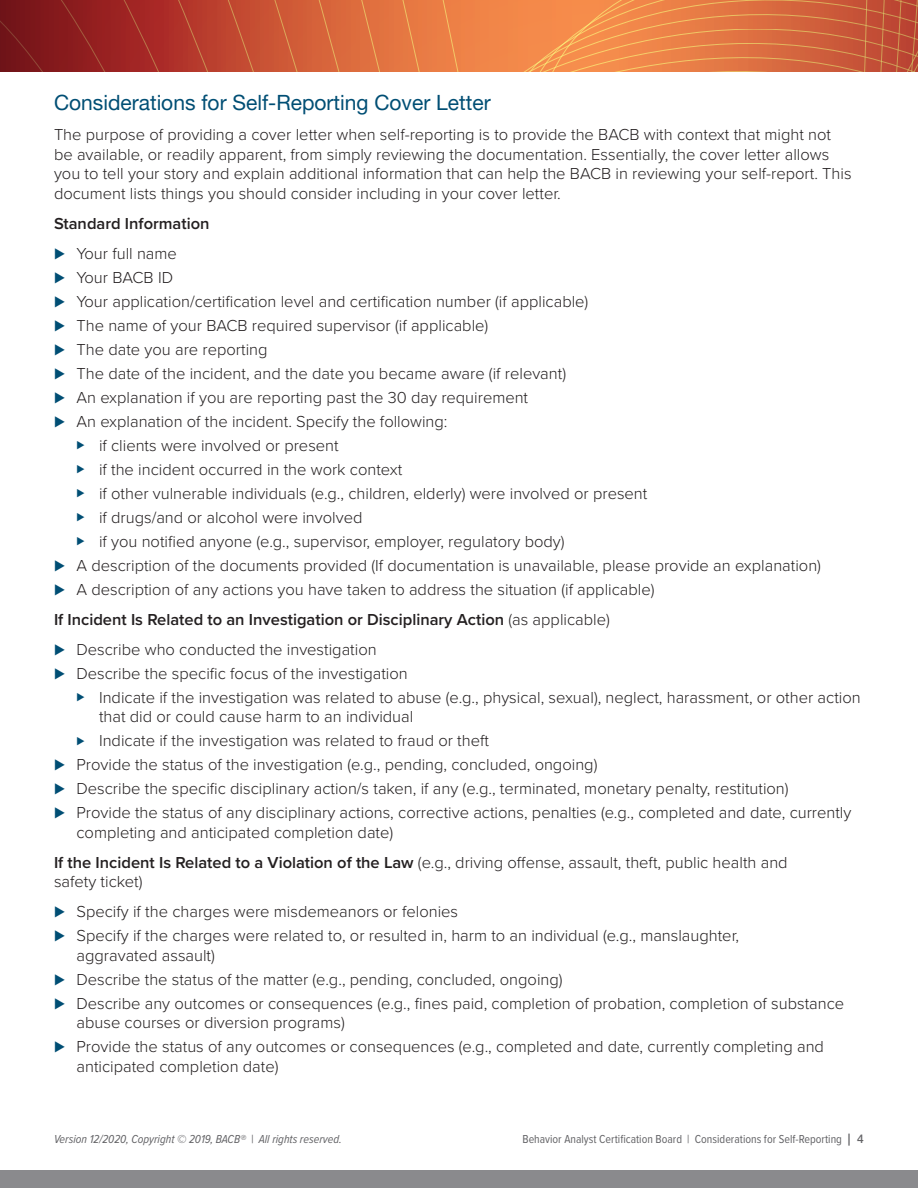
<style>
.page{position:relative;width:918px;height:1188px;background:#fff}
.page>*{position:absolute;margin:0;border:0;box-sizing:border-box;transform-origin:0 0}
.Section_Header{font:21px "Helvetica Neue LT Pro";color:#004e74}
.Body_Text{font:300 16.5px/19.5px "Proxima Nova";color:#231f20}
.Body_Text-2{font:600 16.5px "Proxima Nova";color:#231f20}
.t1{font:12px "Proxima Nova Cond";color:#636366}
.t2{font:italic 12px "Proxima Nova Cond";color:#636366}
.s1{font-size:18px;color:#004e74}
.s2{font-size:13.5px;color:#004e74}
.s3{font-weight:300}
.s4{font-weight:600}
.s5{font-family:"Helvetica Neue LT Pro";font-weight:500}
</style>
<div class="page">
<svg style="left:0;top:0;width:918px;height:72px;background:#ce603a"></svg>
<div style="left:0;top:1171px;width:918px;height:17px;background:#8a8a8d"></div>
<p class="Section_Header" style="left:54px;top:90px;width:438px">Considerations for Self-Reporting Cover Letter</p>
<p class="Body_Text" style="left:54px;top:124px;width:799px">The purpose of providing a cover letter when self-reporting is to provide the BACB with context that might not be available, or readily apparent, from simply reviewing the documentation. Essentially, the cover letter allows you to tell your story and explain additional information that can help the BACB in reviewing your self-report. This document lists things you should consider including in your cover letter.</p>
<p class="Body_Text-2" style="left:54px;top:211px;width:157px">Standard Information</p>
<p class="Body_Text" style="left:54px;top:243px;width:124px"><span class="s1">⊲</span> Your full name</p>
<p class="Body_Text" style="left:54px;top:267px;width:121px"><span class="s1">⊲</span> Your BACB ID</p>
<p class="Body_Text" style="left:54px;top:291px;width:536px"><span class="s1">⊲</span> Your application/certification level and certification number (if applicable)</p>
<p class="Body_Text" style="left:54px;top:315px;width:436px"><span class="s1">⊲</span> The name of your BACB required supervisor (if applicable)</p>
<p class="Body_Text" style="left:54px;top:339px;width:215px"><span class="s1">⊲</span> The date you are reporting</p>
<p class="Body_Text" style="left:54px;top:363px;width:514px"><span class="s1">⊲</span> The date of the incident, and the date you became aware (if relevant)</p>
<p class="Body_Text" style="left:54px;top:387px;width:476px"><span class="s1">⊲</span> An explanation if you are reporting past the 30 day requirement</p>
<p class="Body_Text" style="left:54px;top:411px;width:395px"><span class="s1">⊲</span> An explanation of the incident. Specify the following:</p>
<p class="Body_Text" style="left:76px;top:435px;width:264px"><span class="s2">⊲</span> if clients were involved or present</p>
<p class="Body_Text" style="left:76px;top:459px;width:327px"><span class="s2">⊲</span> if the incident occurred in the work context</p>
<p class="Body_Text" style="left:76px;top:483px;width:572px"><span class="s2">⊲</span> if other vulnerable individuals (e.g., children, elderly) were involved or present</p>
<p class="Body_Text" style="left:76px;top:507px;width:287px"><span class="s2">⊲</span> if drugs/and or alcohol were involved</p>
<p class="Body_Text" style="left:76px;top:531px;width:490px"><span class="s2">⊲</span> if you notified anyone (e.g., supervisor, employer, regulatory body)</p>
<p class="Body_Text" style="left:54px;top:555px;width:769px"><span class="s1">⊲</span> A description of the documents provided (If documentation is unavailable, please provide an explanation)</p>
<p class="Body_Text" style="left:54px;top:579px;width:602px"><span class="s1">⊲</span> A description of any actions you have taken to address the situation (if applicable)</p>
<p class="Body_Text-2" style="left:54px;top:607px;width:557px">If Incident Is Related to an Investigation or Disciplinary Action <span class="s3">(as applicable)</span></p>
<p class="Body_Text" style="left:54px;top:639px;width:324px"><span class="s1">⊲</span> Describe who conducted the investigation</p>
<p class="Body_Text" style="left:54px;top:663px;width:355px"><span class="s1">⊲</span> Describe the specific focus of the investigation</p>
<p class="Body_Text" style="left:99px;top:687px;width:763px;text-indent:-22px"><span class="s2">⊲</span> Indicate if the investigation was related to abuse (e.g., physical, sexual), neglect, harassment, or other action that did or could cause harm to an individual</p>
<p class="Body_Text" style="left:76px;top:730px;width:414px"><span class="s2">⊲</span> Indicate if the investigation was related to fraud or theft</p>
<p class="Body_Text" style="left:54px;top:754px;width:545px"><span class="s1">⊲</span> Provide the status of the investigation (e.g., pending, concluded, ongoing)</p>
<p class="Body_Text" style="left:54px;top:778px;width:736px"><span class="s1">⊲</span> Describe the specific disciplinary action/s taken, if any (e.g., terminated, monetary penalty, restitution)</p>
<p class="Body_Text" style="left:76px;top:802px;width:776px;text-indent:-22px"><span class="s1">⊲</span> Provide the status of any disciplinary actions, corrective actions, penalties (e.g., completed and date, currently completing and anticipated completion date)</p>
<p class="Body_Text" style="left:54px;top:852px;width:735px"><span class="s4">If the Incident Is Related to a Violation of the Law</span> (e.g., driving offense, assault, theft, public health and safety ticket)</p>
<p class="Body_Text" style="left:54px;top:901px;width:406px"><span class="s1">⊲</span> Specify if the charges were misdemeanors or felonies</p>
<p class="Body_Text" style="left:76px;top:925px;width:664px;text-indent:-22px"><span class="s1">⊲</span> Specify if the charges were related to, or resulted in, harm to an individual (e.g., manslaughter, aggravated assault)</p>
<p class="Body_Text" style="left:54px;top:969px;width:510px"><span class="s1">⊲</span> Describe the status of the matter (e.g., pending, concluded, ongoing)</p>
<p class="Body_Text" style="left:76px;top:993px;width:769px;text-indent:-22px"><span class="s1">⊲</span> Describe any outcomes or consequences (e.g., fines paid, completion of probation, completion of substance abuse courses or diversion programs)</p>
<p class="Body_Text" style="left:76px;top:1036px;width:749px;text-indent:-22px"><span class="s1">⊲</span> Provide the status of any outcomes or consequences (e.g., completed and date, currently completing and anticipated completion date)</p>
<p class="t2" style="left:54px;top:1131px;width:289px">Version 12/2020, Copyright © 2019, BACB® | All rights reserved.</p>
<p class="t1" style="left:522px;top:1131px;width:343px">Behavior Analyst Certification Board | Considerations for Self-Reporting <span class="s5">| 4</span></p>
</div>
